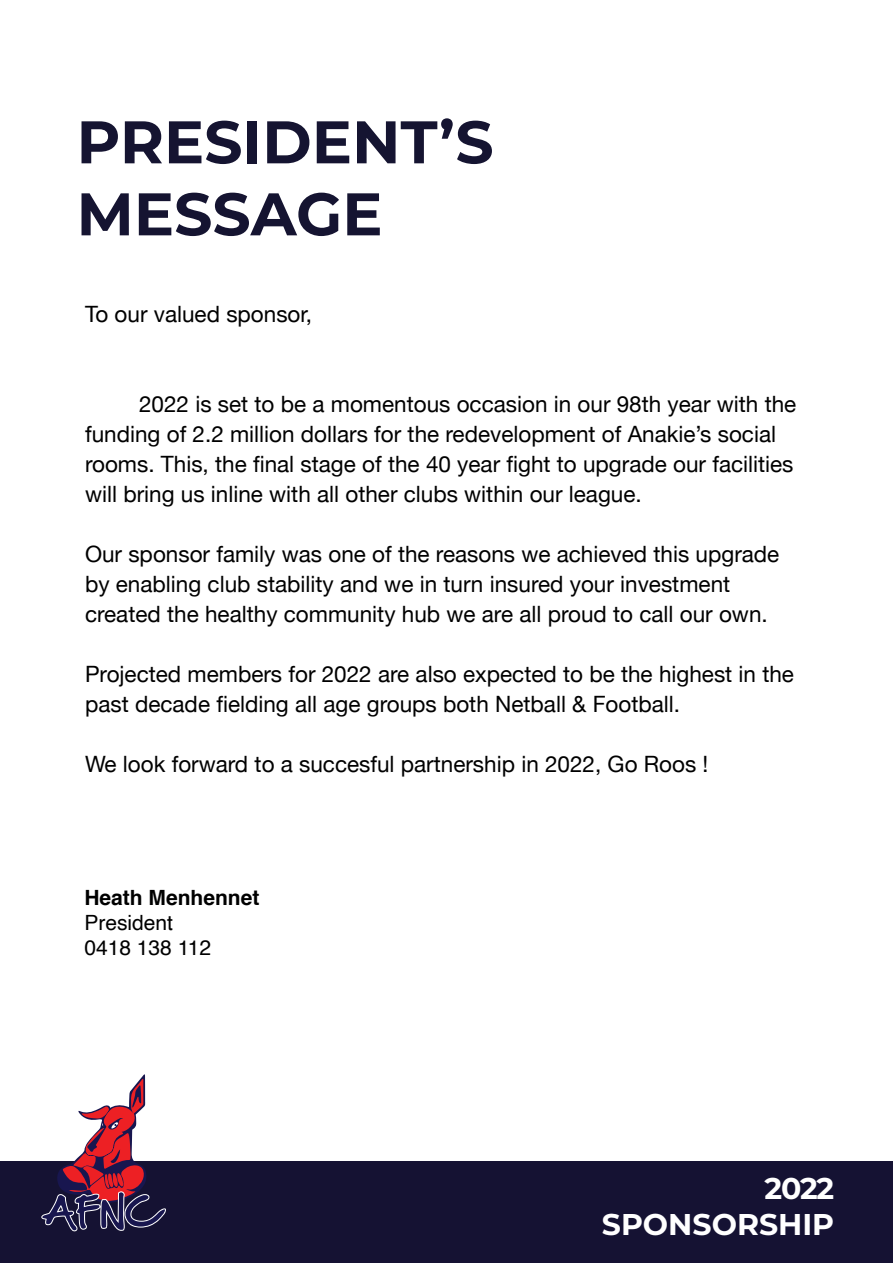
<style>
.page{position:relative;width:893px;height:1263px;background:#fff}
.page>*{position:absolute;margin:0;border:0;box-sizing:border-box;transform-origin:0 0}
.t1{font:700 60px/72px "Montserrat";color:#151431}
.t2{font:700 30px/36px "Montserrat";color:#fff;text-align:right}
.t3{font:22.5px/30px "Helvetica Neue";color:#000}
.t4{font:21px/25.2px "Helvetica";color:#000}
.t5{font:700 21px "Helvetica";color:#000}
</style>
<div class="page">
<div style="left:0;top:1161px;width:893px;height:102px;background:#151233"></div>
<svg style="left:41px;top:1074px;width:125px;height:157px"></svg>
<h1 class="t1" style="left:77px;top:103px;width:419px">PRESIDENT’S<br>MESSAGE</h1>
<p class="t3" style="left:85px;top:300px;width:229px">To our valued sponsor,</p>
<p class="t3" style="left:85px;top:390px;width:713px;text-indent:54px">2022 is set to be a momentous occasion in our 98th year with the funding of 2.2 million dollars for the redevelopment of Anakie’s social rooms. This, the final stage of the 40 year fight to upgrade our facilities will bring us inline with all other clubs within our league.</p>
<p class="t3" style="left:85px;top:540px;width:696px">Our sponsor family was one of the reasons we achieved this upgrade by enabling club stability and we in turn insured your investment created the healthy community hub we are all proud to call our own.</p>
<p class="t3" style="left:85px;top:660px;width:710px">Projected members for 2022 are also expected to be the highest in the past decade fielding all age groups both Netball &amp; Football.</p>
<p class="t3" style="left:85px;top:750px;width:625px">We look forward to a succesful partnership in 2022, Go Roos !</p>
<p class="t5" style="left:84px;top:880px;width:177px">Heath Menhennet</p>
<p class="t4" style="left:84px;top:910px;width:128px">President<br>0418 138 112</p>
<h2 class="t2" style="left:602px;top:1169px;width:234px">2022<br>SPONSORSHIP</h2>
</div>
